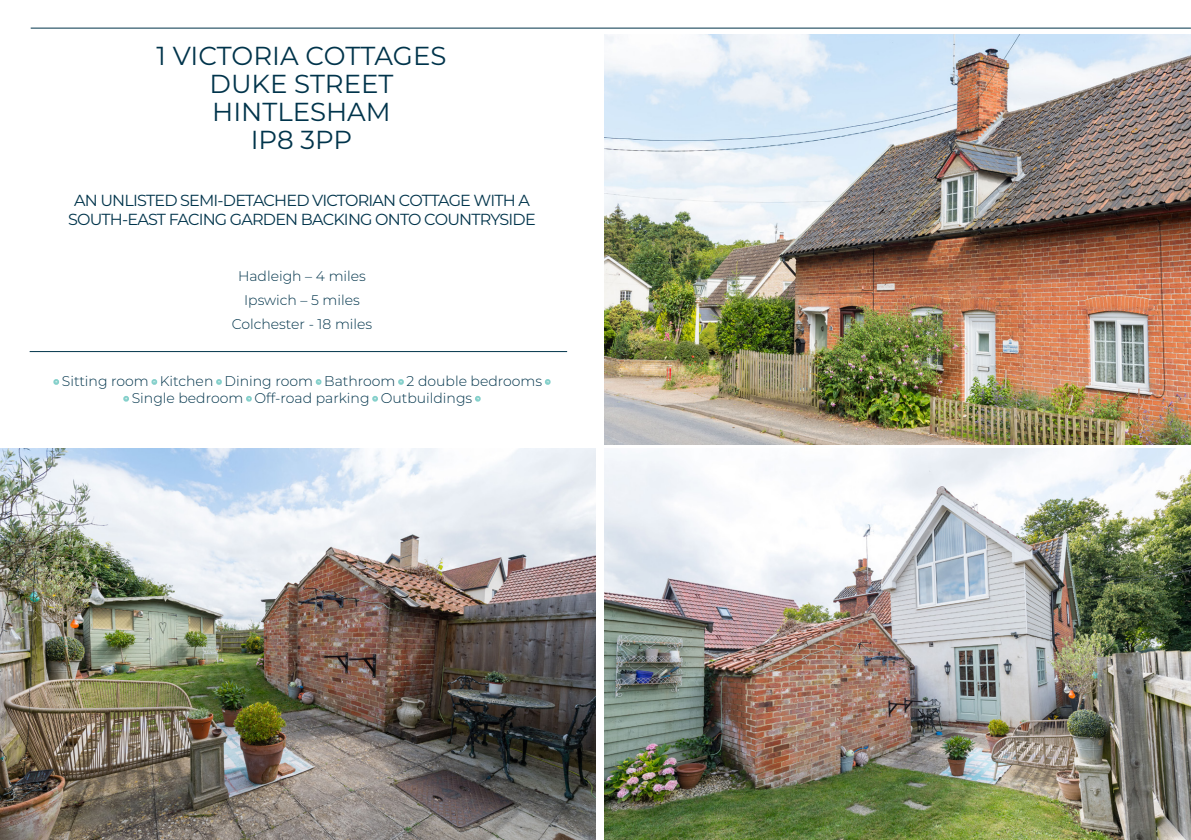
<style>
.page{position:relative;width:1191px;height:840px;background:#fff}
.page>*{position:absolute;margin:0;border:0;box-sizing:border-box;transform-origin:0 0}
.t1{font:26px "Montserrat";color:#00344b}
.t2{font:16px "Montserrat";letter-spacing:-.05em;color:#00344b}
.t3{font:300 14px "Montserrat";color:#00344b}
.s1{color:#85d0cb}
</style>
<div class="page">
<img style="left:604px;top:35px;width:587px;height:409px">
<hr style="left:31px;top:28px;width:1159px;height:1px;background:#00344b">
<img style="left:604px;top:448px;width:587px;height:391px">
<img style="left:0;top:448px;width:595px;height:391px">
<hr style="left:30px;top:351px;width:537px;height:1px;background:#00344b">
<p class="t1" style="left:157px;top:38px;width:291px">1 VICTORIA COTTAGES</p>
<p class="t1" style="left:209px;top:66px;width:185px">DUKE STREET</p>
<p class="t1" style="left:212px;top:94px;width:180px">HINTLESHAM</p>
<p class="t1" style="left:251px;top:122px;width:103px">IP8 3PP</p>
<p class="t2" style="left:74px;top:189px;width:457px">AN UNLISTED SEMI-DETACHED VICTORIAN COTTAGE WITH A</p>
<p class="t2" style="left:68px;top:208px;width:469px">SOUTH-EAST FACING GARDEN BACKING ONTO COUNTRYSIDE</p>
<p class="t3" style="left:238px;top:266px;width:129px">Hadleigh – 4 miles</p>
<p class="t3" style="left:244px;top:290px;width:117px">Ipswich – 5 miles</p>
<p class="t3" style="left:232px;top:314px;width:142px">Colchester - 18 miles</p>
<p class="t3" style="left:54px;top:371px;width:497px"><span class="s1">•</span> Sitting room <span class="s1">•</span> Kitchen <span class="s1">•</span> Dining room <span class="s1">•</span> Bathroom <span class="s1">•</span> 2 double bedrooms <span class="s1">•</span></p>
<p class="t3" style="left:124px;top:388px;width:357px"><span class="s1">•</span> Single bedroom <span class="s1">•</span> Off-road parking <span class="s1">•</span> Outbuildings <span class="s1">•</span></p>
</div>
